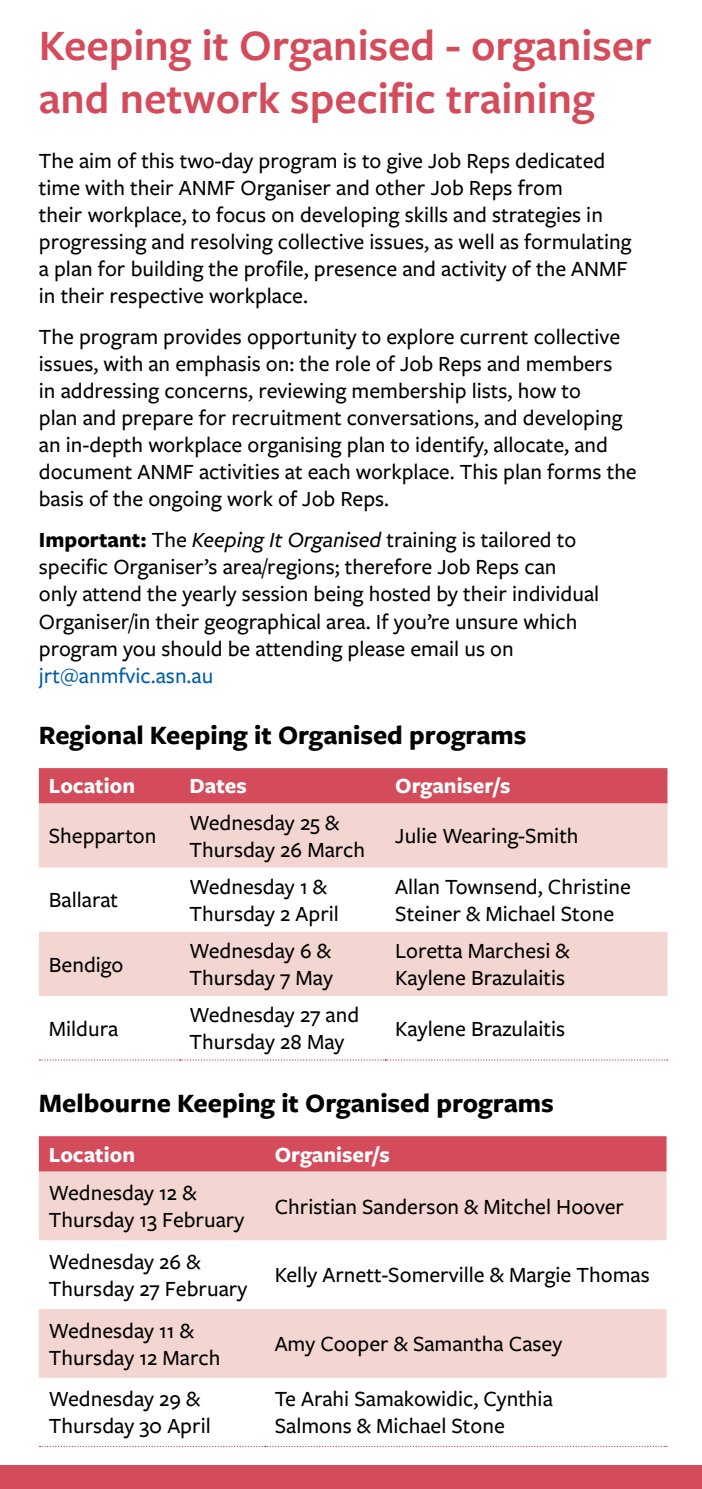
<style>
.page{position:relative;width:702px;height:1489px;background:#fff}
.page>*{position:absolute;margin:0;border:0;box-sizing:border-box;transform-origin:0 0}
.t1{font:600 45px/52.5px "Freight Sans Pro";color:#d44b5b}
.t2{font:700 27.5px "Freight Sans Pro";color:#000}
.t3{font:500 22.5px/27px "Freight Sans Pro";color:#000}
.t4{font:700 22.5px "Freight Sans Pro";color:#fff}
.t5{font:500 22.5px "Freight Sans Pro";color:#005daa}
.s1{font-weight:700}
.s2{font-style:italic}
</style>
<div class="page">
<div style="left:0;top:1465px;width:702px;height:23px;background:#d44b5b"></div>
<div style="left:39px;top:768px;width:628px;height:35px;background:#d44b5b"></div>
<svg style="left:39px;top:803px;width:628px;height:192px;fill:#f3d6d1"></svg>
<svg style="left:39px;top:1059px;width:628px;height:1px"></svg>
<div style="left:39px;top:1136px;width:627px;height:35px;background:#d44b5b"></div>
<svg style="left:39px;top:1171px;width:627px;height:206px;fill:#f3d6d1"></svg>
<svg style="left:39px;top:1445px;width:628px;height:1px"></svg>
<h1 class="t1" style="left:39px;top:17px;width:614px">Keeping it Organised - organiser and network specific training</h1>
<p class="t3" style="left:39px;top:146px;width:594px">The aim of this two-day program is to give Job Reps dedicated time with their ANMF Organiser and other Job Reps from<br>their workplace, to focus on developing skills and strategies in progressing and resolving collective issues, as well as formulating a plan for building the profile, presence and activity of the ANMF in their respective workplace.</p>
<p class="t3" style="left:39px;top:322px;width:599px">The program provides opportunity to explore current collective issues, with an emphasis on: the role of Job Reps and members<br>in addressing concerns, reviewing membership lists, how to<br>plan and prepare for recruitment conversations, and developing an in-depth workplace organising plan to identify, allocate, and document ANMF activities at each workplace. This plan forms the basis of the ongoing work of Job Reps.</p>
<p class="t3" style="left:39px;top:525px;width:562px"><span class="s1">Important:</span> The <span class="s2">Keeping It Organised</span> training is tailored to specific Organiser’s area/regions; therefore Job Reps can only attend the yearly session being hosted by their individual Organiser/in their geographical area. If you’re unsure which program you should be attending please email us on</p>
<p class="t5" style="left:39px;top:660px;width:176px">jrt@anmfvic.asn.au</p>
<p class="t2" style="left:39px;top:716px;width:489px">Regional Keeping it Organised programs</p>
<p class="t4" style="left:49px;top:770px;width:88px">Location</p>
<p class="t4" style="left:190px;top:770px;width:59px">Dates</p>
<p class="t4" style="left:395px;top:770px;width:117px">Organiser/s</p>
<p class="t3" style="left:49px;top:821px;width:109px">Shepparton</p>
<p class="t3" style="left:190px;top:808px;width:177px">Wednesday 25 &amp;<br>Thursday 26 March</p>
<p class="t3" style="left:395px;top:821px;width:185px">Julie Wearing-Smith</p>
<p class="t3" style="left:49px;top:885px;width:71px">Ballarat</p>
<p class="t3" style="left:49px;top:949px;width:76px">Bendigo</p>
<p class="t3" style="left:49px;top:1013px;width:71px">Mildura</p>
<p class="t3" style="left:190px;top:872px;width:151px">Wednesday 1 &amp;<br>Thursday 2 April</p>
<p class="t3" style="left:395px;top:872px;width:237px">Allan Townsend, Christine<br>Steiner &amp; Michael Stone</p>
<p class="t3" style="left:190px;top:936px;width:145px">Wednesday 6 &amp;<br>Thursday 7 May</p>
<p class="t3" style="left:395px;top:936px;width:176px">Loretta Marchesi &amp;<br>Kaylene Brazulaitis</p>
<p class="t3" style="left:190px;top:1000px;width:171px">Wednesday 27 and<br>Thursday 28 May</p>
<p class="t3" style="left:395px;top:1013px;width:171px">Kaylene Brazulaitis</p>
<p class="t2" style="left:39px;top:1084px;width:516px">Melbourne Keeping it Organised programs</p>
<p class="t4" style="left:49px;top:1138px;width:88px">Location</p>
<p class="t4" style="left:275px;top:1138px;width:117px">Organiser/s</p>
<p class="t3" style="left:49px;top:1178px;width:197px">Wednesday 12 &amp;<br>Thursday 13 February</p>
<p class="t3" style="left:275px;top:1191px;width:351px">Christian Sanderson &amp; Mitchel Hoover</p>
<p class="t3" style="left:49px;top:1247px;width:200px">Wednesday 26 &amp;<br>Thursday 27 February</p>
<p class="t3" style="left:49px;top:1315px;width:173px">Wednesday 11 &amp;<br>Thursday 12 March</p>
<p class="t3" style="left:275px;top:1260px;width:376px">Kelly Arnett-Somerville &amp; Margie Thomas</p>
<p class="t3" style="left:275px;top:1329px;width:289px">Amy Cooper &amp; Samantha Casey</p>
<p class="t3" style="left:49px;top:1384px;width:163px">Wednesday 29 &amp;<br>Thursday 30 April</p>
<p class="t3" style="left:275px;top:1384px;width:279px">Te Arahi Samakowidic, Cynthia<br>Salmons &amp; Michael Stone</p>
</div>
